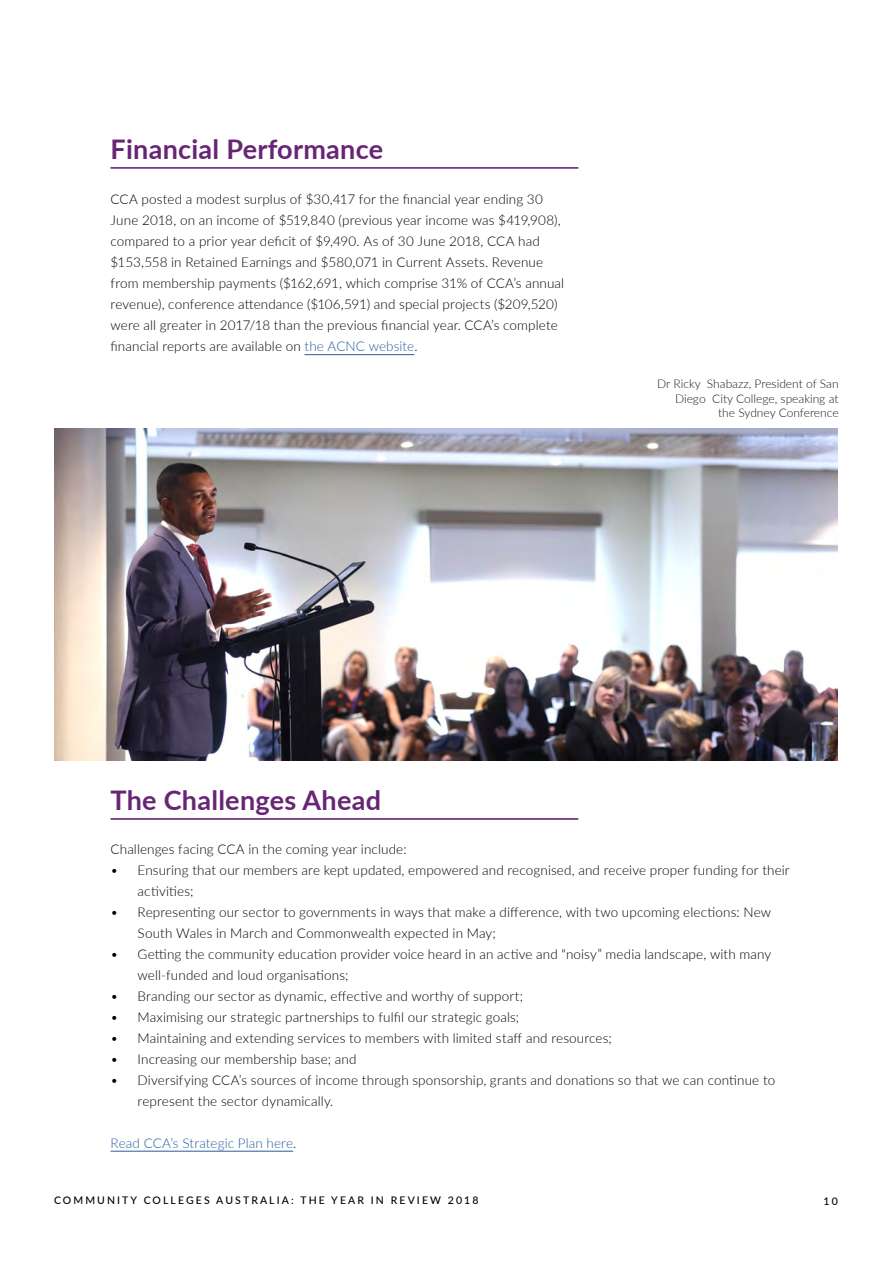
<style>
.page{position:relative;width:893px;height:1263px;background:#fff}
.page>*{position:absolute;margin:0;border:0;box-sizing:border-box;transform-origin:0 0}
.t1{font:700 27px "Lato";letter-spacing:.01em;color:#682576}
.t2{font:300 13.5px/21px "Lato";letter-spacing:.01em;color:#000}
.t3{font:300 13.5px "Lato";letter-spacing:.01em;color:#275b9b}
.t4{font:300 12px/14.4px "Lato";color:#201a1c;text-align:right}
.t5{font:500 10.5px "Lato";letter-spacing:.2em;color:#000}
.s1{color:#275b9b}
.s2{color:#000}
</style>
<div class="page">
<hr style="left:304px;top:354px;width:110px;height:1px;background:#275b9b">
<hr style="left:111px;top:818px;width:467px;height:1px;background:#682576">
<hr style="left:111px;top:819px;width:467px;height:1px;background:#682576">
<hr style="left:111px;top:1151px;width:182px;height:1px;background:#275b9b">
<hr style="left:111px;top:167px;width:467px;height:1px;background:#682576">
<hr style="left:111px;top:168px;width:467px;height:1px;background:#682576">
<img style="left:54px;top:428px;width:783px;height:332px">
<h1 class="t1" style="left:111px;top:129px;width:274px">Financial Performance</h1>
<p class="t2" style="left:111px;top:189px;width:455px">CCA posted a modest surplus of $30,417 for the financial year ending 30<br>June 2018, on an income of $519,840 (previous year income was $419,908), compared to a prior year deficit of $9,490. As of 30 June 2018, CCA had $153,558 in Retained Earnings and $580,071 in Current Assets. Revenue from membership payments ($162,691, which comprise 31% of CCA’s annual revenue), conference attendance ($106,591) and special projects ($209,520) were all greater in 2017/18 than the previous financial year. CCA’s complete financial reports are available on <span class="s1">the ACNC website</span>.</p>
<p class="t4" style="left:657px;top:376px;width:183px">Dr Ricky Shabazz, President of San<br>Diego City College, speaking at the Sydney Conference</p>
<h1 class="t1" style="left:111px;top:780px;width:272px">The Challenges Ahead</h1>
<p class="t2" style="left:111px;top:838px;width:298px">Challenges facing CCA in the coming year include:</p>
<p class="t2" style="left:138px;top:859px;width:654px;text-indent:-27px">• Ensuring that our members are kept updated, empowered and recognised, and receive proper funding for their activities;</p>
<p class="t2" style="left:138px;top:901px;width:635px;text-indent:-27px">• Representing our sector to governments in ways that make a difference, with two upcoming elections: New<br>South Wales in March and Commonwealth expected in May;</p>
<p class="t2" style="left:138px;top:943px;width:635px;text-indent:-27px">• Getting the community education provider voice heard in an active and “noisy” media landscape, with many well-funded and loud organisations;</p>
<p class="t2" style="left:111px;top:985px;width:414px">• Branding our sector as dynamic, effective and worthy of support;</p>
<p class="t2" style="left:111px;top:1006px;width:410px">• Maximising our strategic partnerships to fulfil our strategic goals;</p>
<p class="t2" style="left:111px;top:1027px;width:503px">• Maintaining and extending services to members with limited staff and resources;</p>
<p class="t2" style="left:111px;top:1048px;width:248px">• Increasing our membership base; and</p>
<p class="t2" style="left:138px;top:1069px;width:639px;text-indent:-27px">• Diversifying CCA’s sources of income through sponsorship, grants and donations so that we can continue to represent the sector dynamically.</p>
<p class="t3" style="left:111px;top:1134px;width:187px">Read CCA’s Strategic Plan here<span class="s2">.</span></p>
<p class="t5" style="left:54px;top:1193px;width:426px">COMMUNITY COLLEGES AUSTRALIA: THE YEAR IN REVIEW 2018</p>
<p class="t5" style="left:824px;top:1193px;width:16px">10</p>
</div>
